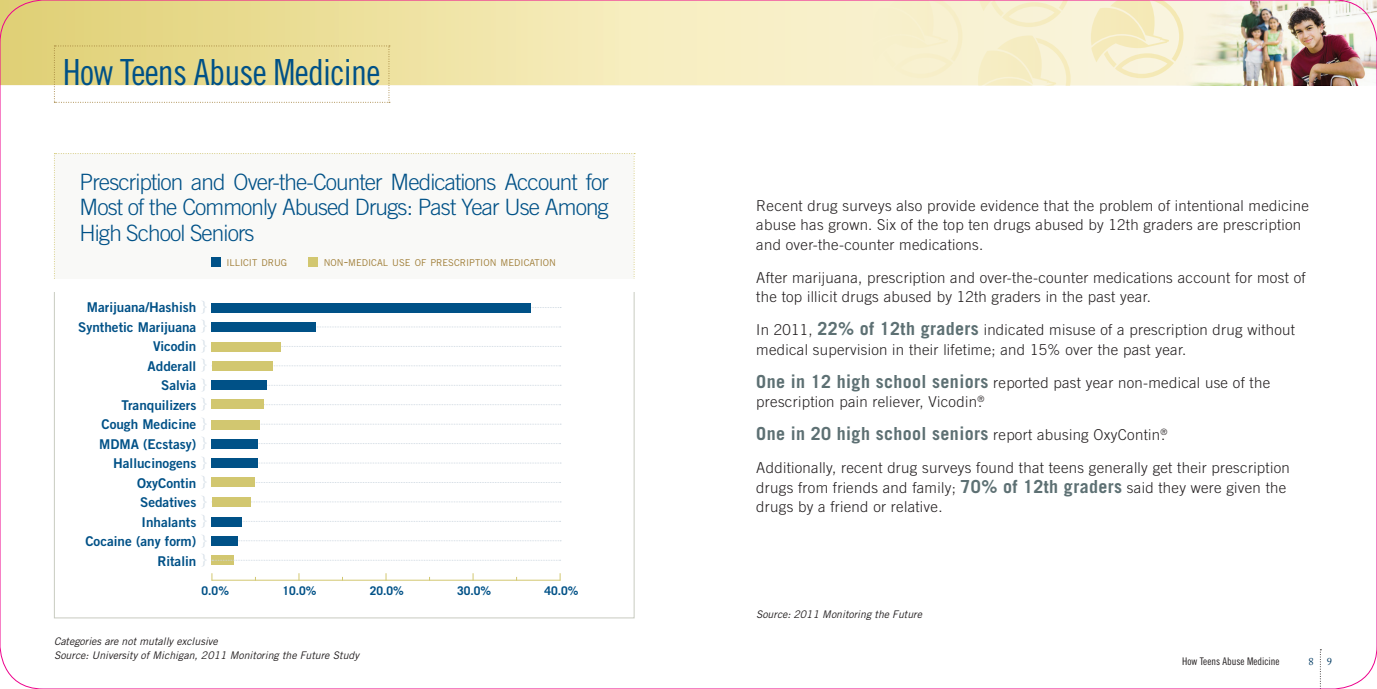
<style>
.page{position:relative;width:1377px;height:689px;background:#fff}
.page>*{position:absolute;margin:0;border:0;box-sizing:border-box;transform-origin:0 0}
.t1{font:36px "Trade Gothic Cond Eighteen";letter-spacing:-.02em;color:#005187}
.big_text_head_just{font:300 22.5px/25.5px "Trade Gothic";letter-spacing:-.04em;color:#005187;text-align:justify}
.bullet_text_what_you{font:700 18px "Trade Gothic";letter-spacing:.02em;color:#5d7073}
.bullet_text_what_you-2{font:300 15px/19.5px "Trade Gothic";letter-spacing:.02em;color:#231f20}
.t2{font:13.5px "Trade Gothic Bold Two";color:#005187}
.big_text_head_just-2{font:700 12px "Trade Gothic";color:#005187}
.bullet_text_what_you-3{font:italic 10.5px "Trade Gothic";color:#231f20}
.t3{font:10.5px "Trade Gothic Cond Eighteen";color:#231f20}
.t4{font:10.5px "Adobe Caslon Pro";color:#003a62}
.big_text_head_just-3{font:9.45px "Trade Gothic";color:#9f7d36}
.s1{font-family:"Times";font-size:15px;color:#d8e1e9}
.s2{font-size:13.5px}
.s3{font-weight:700;font-size:18px;color:#5d7073}
.s4{font-weight:300;font-size:15px;color:#231f20}
</style>
<div class="page">
<svg style="left:54px;top:153px;width:581px;height:126px"></svg>
<img style="left:619px;top:0;width:758px;height:85px">
<div style="left:0;top:0;width:619px;height:85px;background:linear-gradient(to right,#dfce73,#f6edbb)"></div>
<hr style="left:212px;top:579px;width:348px;height:1px;background:#d2c770">
<svg style="left:212px;top:555px;width:22px;height:9px"></svg>
<svg style="left:1091px;top:2px;width:93px;height:76px;background:#f6eeca"></svg>
<svg style="left:1104px;top:51px;width:13px;height:16px"></svg>
<svg style="left:978px;top:2px;width:93px;height:25px;background:#f7f0d0"></svg>
<svg style="left:991px;top:0;width:13px;height:16px"></svg>
<svg style="left:978px;top:35px;width:93px;height:50px;background:#f6eeca"></svg>
<div style="left:870px;top:2px;width:93px;height:76px;background:#f7f0cd"></div>
<div style="left:883px;top:51px;width:13px;height:16px;background:#f7f0cd;border-radius:3px"></div>
<svg style="left:1320px;top:649px;width:1px;height:40px"></svg>
<div style="left:309px;top:257px;width:9px;height:10px;background:#d2c770"></div>
<div style="left:212px;top:257px;width:9px;height:9px;background:#005187"></div>
<svg style="left:531px;top:307px;width:30px;height:1px"></svg>
<svg style="left:281px;top:346px;width:280px;height:1px"></svg>
<svg style="left:267px;top:385px;width:294px;height:1px"></svg>
<svg style="left:264px;top:423px;width:297px;height:1px"></svg>
<svg style="left:259px;top:462px;width:302px;height:1px"></svg>
<svg style="left:250px;top:501px;width:311px;height:1px"></svg>
<svg style="left:317px;top:326px;width:244px;height:1px"></svg>
<svg style="left:274px;top:365px;width:287px;height:1px"></svg>
<svg style="left:264px;top:404px;width:297px;height:1px"></svg>
<svg style="left:258px;top:443px;width:303px;height:1px"></svg>
<svg style="left:256px;top:482px;width:305px;height:1px"></svg>
<svg style="left:242px;top:521px;width:319px;height:1px"></svg>
<svg style="left:238px;top:540px;width:323px;height:1px"></svg>
<svg style="left:212px;top:559px;width:349px;height:1px"></svg>
<div style="left:212px;top:536px;width:26px;height:9px;background:#005187"></div>
<div style="left:212px;top:517px;width:30px;height:9px;background:#005187"></div>
<div style="left:212px;top:497px;width:38px;height:9px;background:#d2c770"></div>
<div style="left:212px;top:477px;width:43px;height:9px;background:#d2c770"></div>
<div style="left:212px;top:458px;width:46px;height:9px;background:#005187"></div>
<div style="left:212px;top:439px;width:46px;height:9px;background:#005187"></div>
<div style="left:212px;top:420px;width:48px;height:9px;background:#d2c770"></div>
<div style="left:212px;top:361px;width:61px;height:9px;background:#d2c770"></div>
<div style="left:212px;top:400px;width:52px;height:9px;background:#d2c770"></div>
<div style="left:212px;top:380px;width:55px;height:10px;background:#005187"></div>
<div style="left:212px;top:343px;width:69px;height:9px;background:#d2c770"></div>
<div style="left:212px;top:323px;width:104px;height:9px;background:#005187"></div>
<div style="left:212px;top:303px;width:319px;height:9px;background:#005187"></div>
<svg style="left:54px;top:46px;width:336px;height:57px"></svg>
<p class="t1" style="left:63px;top:51px;width:319px">How Teens Abuse Medicine</p>
<p class="big_text_head_just" style="left:80px;top:169px;width:531px">Prescription and Over-the-Counter Medications Account for Most of the Commonly Abused Drugs: Past Year Use Among High School Seniors</p>
<p class="t2" style="left:87px;top:299px;width:122px">Marijuana/Hashish <span class="s1">}</span></p>
<p class="t2" style="left:78px;top:318px;width:131px">Synthetic Marijuana <span class="s1">}</span></p>
<p class="t2" style="left:153px;top:338px;width:56px">Vicodin <span class="s1">}</span></p>
<p class="t2" style="left:148px;top:357px;width:62px">Adderall <span class="s1">}</span></p>
<p class="t2" style="left:161px;top:377px;width:48px">Salvia <span class="s1">}</span></p>
<p class="t2" style="left:122px;top:396px;width:88px">Tranquilizers <span class="s1">}</span></p>
<p class="t2" style="left:101px;top:416px;width:108px">Cough Medicine <span class="s1">}</span></p>
<p class="t2" style="left:99px;top:435px;width:110px">MDMA (Ecstasy) <span class="s1">}</span></p>
<p class="t2" style="left:113px;top:455px;width:96px">Hallucinogens <span class="s1">}</span></p>
<p class="t2" style="left:137px;top:474px;width:72px">OxyContin <span class="s1">}</span></p>
<p class="t2" style="left:140px;top:494px;width:69px">Sedatives <span class="s1">}</span></p>
<p class="t2" style="left:142px;top:513px;width:68px">Inhalants <span class="s1">}</span></p>
<p class="t2" style="left:85px;top:533px;width:124px">Cocaine (any form) <span class="s1">}</span></p>
<p class="t2" style="left:157px;top:552px;width:52px">Ritalin <span class="s1">}</span></p>
<p class="big_text_head_just-3" style="left:226px;top:256px;width:62px">ILLICIT DRUG</p>
<p class="big_text_head_just-3" style="left:324px;top:256px;width:234px">NON<span class="s2">-</span>MEDICAL USE OF PRESCRIPTION MEDICATION</p>
<p class="big_text_head_just-2" style="left:202px;top:583px;width:29px">0.0%</p>
<p class="big_text_head_just-2" style="left:282px;top:583px;width:36px">10.0%</p>
<p class="big_text_head_just-2" style="left:370px;top:583px;width:36px">20.0%</p>
<p class="big_text_head_just-2" style="left:457px;top:583px;width:36px">30.0%</p>
<p class="big_text_head_just-2" style="left:545px;top:583px;width:36px">40.0%</p>
<p class="bullet_text_what_you-3" style="left:54px;top:635px;width:165px">Categories are not mutally exclusive</p>
<p class="bullet_text_what_you-3" style="left:54px;top:648px;width:307px">Source: University of Michigan, 2011 Monitoring the Future Study</p>
<p class="bullet_text_what_you-2" style="left:756px;top:195px;width:554px">Recent drug surveys also provide evidence that the problem of intentional medicine abuse has grown. Six of the top ten drugs abused by 12th graders are prescription and over-the-counter medications.</p>
<p class="bullet_text_what_you-2" style="left:756px;top:267px;width:551px">After marijuana, prescription and over-the-counter medications account for most of the top illicit drugs abused by 12th graders in the past year.</p>
<p class="bullet_text_what_you-2" style="left:756px;top:320px;width:540px">In 2011, <span class="s3">22% of 12th graders</span> indicated misuse of a prescription drug without medical supervision in their lifetime; and 15% over the past year.</p>
<p class="bullet_text_what_you-2" style="left:756px;top:372px;width:515px"><span class="s3">One in 12 high school seniors</span> reported past year non-medical use of the prescription pain reliever, Vicodin<sup>®</sup>.</p>
<p class="bullet_text_what_you" style="left:756px;top:422px;width:413px">One in 20 high school seniors <span class="s4">report abusing OxyContin</span><sup>®</sup><span class="s4">.</span></p>
<p class="bullet_text_what_you-2" style="left:756px;top:458px;width:535px">Additionally, recent drug surveys found that teens generally get their prescription drugs from friends and family; <span class="s3">70% of 12th graders</span> said they were given the drugs by a friend or relative.</p>
<p class="bullet_text_what_you-3" style="left:756px;top:607px;width:168px">Source: 2011 Monitoring the Future</p>
<p class="t3" style="left:1182px;top:655px;width:99px">How Teens Abuse Medicine</p>
<p class="t4" style="left:1308px;top:655px;width:7px">8</p>
<p class="t4" style="left:1327px;top:655px;width:7px">9</p>
</div>
